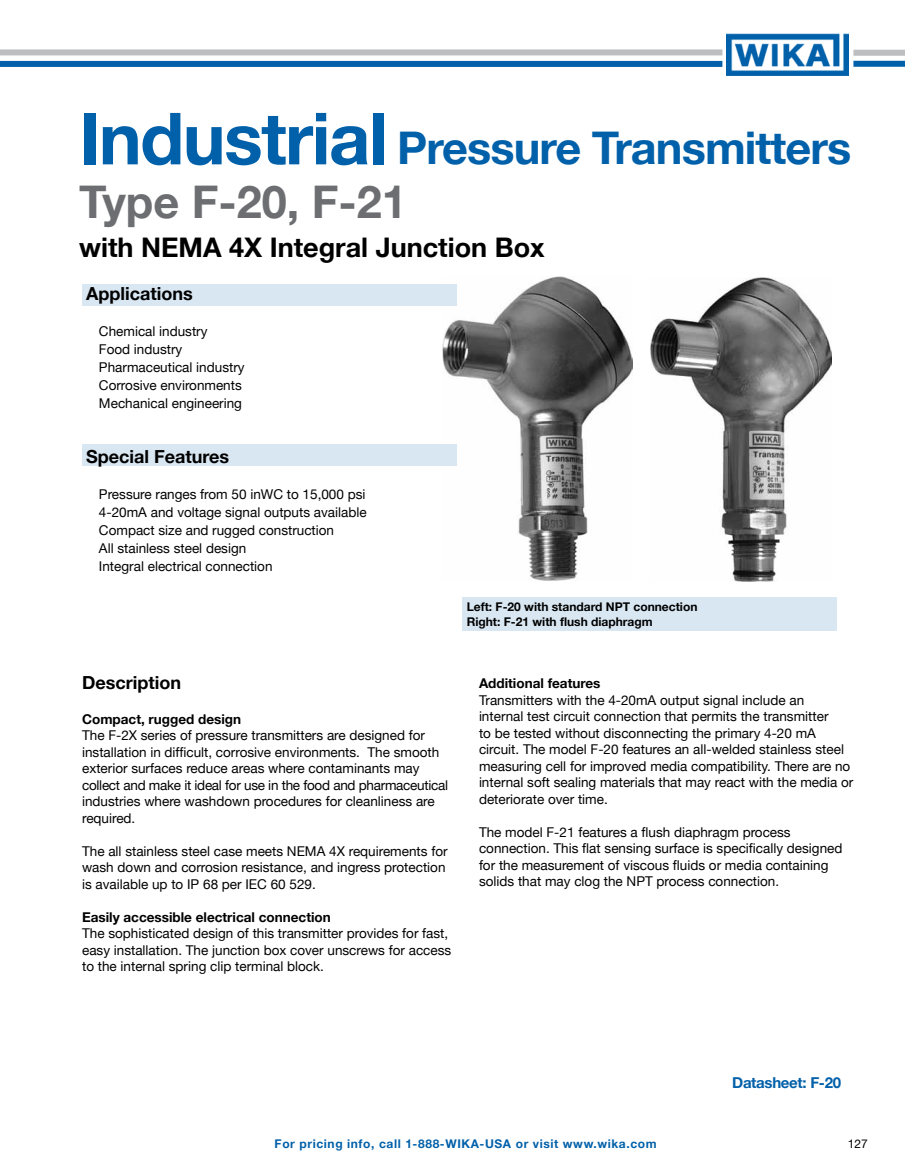
<style>
.page{position:relative;width:905px;height:1175px;background:#fff}
.page>*{position:absolute;margin:0;border:0;box-sizing:border-box;transform-origin:0 0}
.t1{font:700 45px/54px "Helvetica Neue";letter-spacing:-.02em;color:#0060a9}
.t2{font:700 27px "Helvetica Neue";color:#000}
.t3{font:700 18px "Helvetica Neue";color:#000}
.t4{font:700 15px "Helvetica Neue";letter-spacing:-.02em;color:#0060a9}
.t5{font:13.5px/16.5px "Helvetica Neue";color:#000}
.t6{font:700 13.5px "Helvetica Neue";color:#000}
.t7{font:700 12px/15px "Helvetica Neue";color:#000}
.t8{font:700 12px "Helvetica Neue";letter-spacing:.05em;color:#0060a9}
.t9{font:12px "Helvetica Neue";color:#000}
.s1{font-size:72px}
.s2{color:#6d6e71}
</style>
<div class="page">
<div style="left:0;top:49px;width:722px;height:6px;background:#bcbec0"></div>
<div style="left:0;top:61px;width:722px;height:6px;background:#0060a9"></div>
<img style="left:726px;top:34px;width:122px;height:42px">
<div style="left:853px;top:50px;width:51px;height:6px;background:#bcbec0"></div>
<div style="left:853px;top:61px;width:51px;height:6px;background:#0060a9"></div>
<img style="left:443px;top:276px;width:189px;height:304px">
<div style="left:462px;top:597px;width:374px;height:34px;background:#d9e7f2"></div>
<div style="left:82px;top:284px;width:374px;height:21px;background:#d9e7f2"></div>
<div style="left:82px;top:444px;width:374px;height:21px;background:#d9e7f2"></div>
<img style="left:650px;top:278px;width:181px;height:303px">
<h1 class="t1" style="left:79px;top:120px;width:773px"><span class="s1">Industrial</span> Pressure Transmitters<br><span class="s2">Type F-20, F-21</span></h1>
<h2 class="t2" style="left:79px;top:231px;width:467px">with NEMA 4X Integral Junction Box</h2>
<h3 class="t3" style="left:86px;top:283px;width:108px">Applications</h3>
<p class="t5" style="left:99px;top:322px;width:147px;line-height:18px">Chemical industry<br>Food industry<br>Pharmaceutical industry<br>Corrosive environments<br>Mechanical engineering</p>
<h3 class="t3" style="left:86px;top:445px;width:144px">Special Features</h3>
<p class="t5" style="left:99px;top:484px;width:269px;line-height:18px">Pressure ranges from 50 inWC to 15,000 psi 4-20mA and voltage signal outputs available Compact size and rugged construction<br>All stainless steel design<br>Integral electrical connection</p>
<p class="t7" style="left:466px;top:598px;width:232px">Left: F-20 with standard NPT connection<br>Right: F-21 with flush diaphragm</p>
<h3 class="t3" style="left:82px;top:672px;width:100px">Description</h3>
<p class="t6" style="left:82px;top:710px;width:160px">Compact, rugged design</p>
<p class="t5" style="left:82px;top:727px;width:367px">The F-2X series of pressure transmitters are designed for installation in difficult, corrosive environments. The smooth exterior surfaces reduce areas where contaminants may collect and make it ideal for use in the food and pharmaceutical industries where washdown procedures for cleanliness are required.</p>
<p class="t5" style="left:82px;top:842px;width:367px">The all stainless steel case meets NEMA 4X requirements for wash down and corrosion resistance, and ingress protection is available up to IP 68 per IEC 60 529.</p>
<p class="t6" style="left:82px;top:908px;width:250px">Easily accessible electrical connection</p>
<p class="t5" style="left:82px;top:925px;width:371px">The sophisticated design of this transmitter provides for fast, easy installation. The junction box cover unscrews for access to the internal spring clip terminal block.</p>
<p class="t6" style="left:479px;top:675px;width:123px">Additional features</p>
<p class="t5" style="left:479px;top:691px;width:376px">Transmitters with the 4-20mA output signal include an<br>internal test circuit connection that permits the transmitter<br>to be tested without disconnecting the primary 4-20 mA circuit. The model F-20 features an all-welded stainless steel measuring cell for improved media compatibility. There are no internal soft sealing materials that may react with the media or deteriorate over time.</p>
<p class="t5" style="left:479px;top:823px;width:365px">The model F-21 features a flush diaphragm process connection. This flat sensing surface is specifically designed for the measurement of viscous fluids or media containing solids that may clog the NPT process connection.</p>
<p class="t4" style="left:732px;top:1073px;width:110px">Datasheet: F-20</p>
<p class="t8" style="left:275px;top:1136px;width:383px">For pricing info, call 1-888-WIKA-USA or visit www.wika.com</p>
<p class="t9" style="left:847px;top:1136px;width:22px">127</p>
</div>
